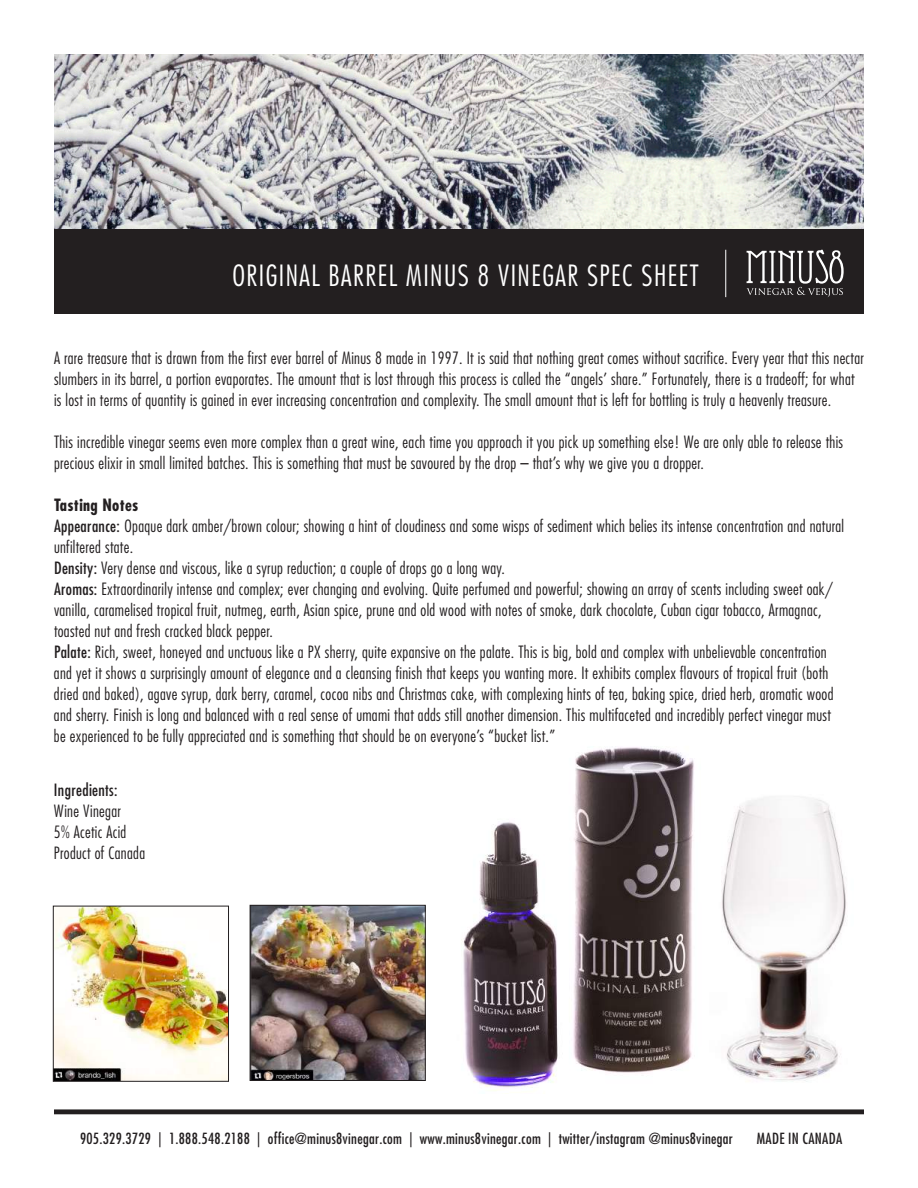
<style>
.page{position:relative;width:918px;height:1188px;background:#fff}
.page>*{position:absolute;margin:0;border:0;box-sizing:border-box;transform-origin:0 0}
.t1{font:300 condensed 28.5px "Futura";letter-spacing:.05em;color:#fff}
.t2{font:300 condensed 16.5px/21px "Futura";letter-spacing:.02em;color:#231f20}
.t3{font:condensed 16.5px "Futura";letter-spacing:.02em;color:#231f20}
.t4{font:condensed 15px "Futura";letter-spacing:.02em;color:#231f20}
.s1{font-weight:700}
.s2{font-weight:400}
</style>
<div class="page">
<img style="left:425px;top:746px;width:269px;height:345px">
<img style="left:54px;top:54px;width:810px;height:176px">
<div style="left:54px;top:230px;width:810px;height:84px;background:#231f20"></div>
<hr style="left:54px;top:1110px;width:810px;height:4px;background:#231f20">
<svg style="left:747px;top:250px;width:97px;height:47px"></svg>
<hr style="left:725px;top:250px;width:1px;height:47px;background:#fff">
<img style="left:722px;top:798px;width:124px;height:284px">
<img style="left:55px;top:908px;width:172px;height:172px">
<div style="left:53px;top:906px;width:176px;height:176px;border:1px solid #231f20"></div>
<img style="left:252px;top:907px;width:172px;height:172px">
<div style="left:250px;top:905px;width:176px;height:176px;border:1px solid #231f20"></div>
<h1 class="t1" style="left:232px;top:259px;width:468px">ORIGINAL BARREL MINUS 8 VINEGAR SPEC SHEET</h1>
<p class="t2" style="left:54px;top:347px;width:811px">A rare treasure that is drawn from the first ever barrel of Minus 8 made in 1997. It is said that nothing great comes without sacrifice. Every year that this nectar slumbers in its barrel, a portion evaporates. The amount that is lost through this process is called the “angels’ share.” Fortunately, there is a tradeoff; for what is lost in terms of quantity is gained in ever increasing concentration and complexity. The small amount that is left for bottling is truly a heavenly treasure.</p>
<p class="t2" style="left:54px;top:431px;width:791px">This incredible vinegar seems even more complex than a great wine, each time you approach it you pick up something else! We are only able to release this precious elixir in small limited batches. This is something that must be savoured by the drop – that’s why we give you a dropper.</p>
<p class="t2" style="left:54px;top:494px;width:792px"><span class="s1">Tasting Notes<br></span><span class="s2">Appearance:</span> Opaque dark amber/brown colour; showing a hint of cloudiness and some wisps of sediment which belies its intense concentration and natural unfiltered state.<br><span class="s2">Density:</span> Very dense and viscous, like a syrup reduction; a couple of drops go a long way.<br><span class="s2">Aromas:</span> Extraordinarily intense and complex; ever changing and evolving. Quite perfumed and powerful; showing an array of scents including sweet oak/ vanilla, caramelised tropical fruit, nutmeg, earth, Asian spice, prune and old wood with notes of smoke, dark chocolate, Cuban cigar tobacco, Armagnac, toasted nut and fresh cracked black pepper.<br><span class="s2">Palate:</span> Rich, sweet, honeyed and unctuous like a PX sherry, quite expansive on the palate. This is big, bold and complex with unbelievable concentration and yet it shows a surprisingly amount of elegance and a cleansing finish that keeps you wanting more. It exhibits complex flavours of tropical fruit (both dried and baked), agave syrup, dark berry, caramel, cocoa nibs and Christmas cake, with complexing hints of tea, baking spice, dried herb, aromatic wood and sherry. Finish is long and balanced with a real sense of umami that adds still another dimension. This multifaceted and incredibly perfect vinegar must be experienced to be fully appreciated and is something that should be on everyone’s “bucket list.”</p>
<p class="t3" style="left:54px;top:780px;width:65px">Ingredients:</p>
<p class="t2" style="left:54px;top:800px;width:93px">Wine Vinegar<br>5% Acetic Acid<br>Product of Canada</p>
<p class="t4" style="left:80px;top:1129px;width:654px">905.329.3729 | 1.888.548.2188 | office@minus8vinegar.com | www.minus8vinegar.com | twitter/instagram @minus8vinegar</p>
<p class="t4" style="left:757px;top:1129px;width:87px">MADE IN CANADA</p>
</div>
